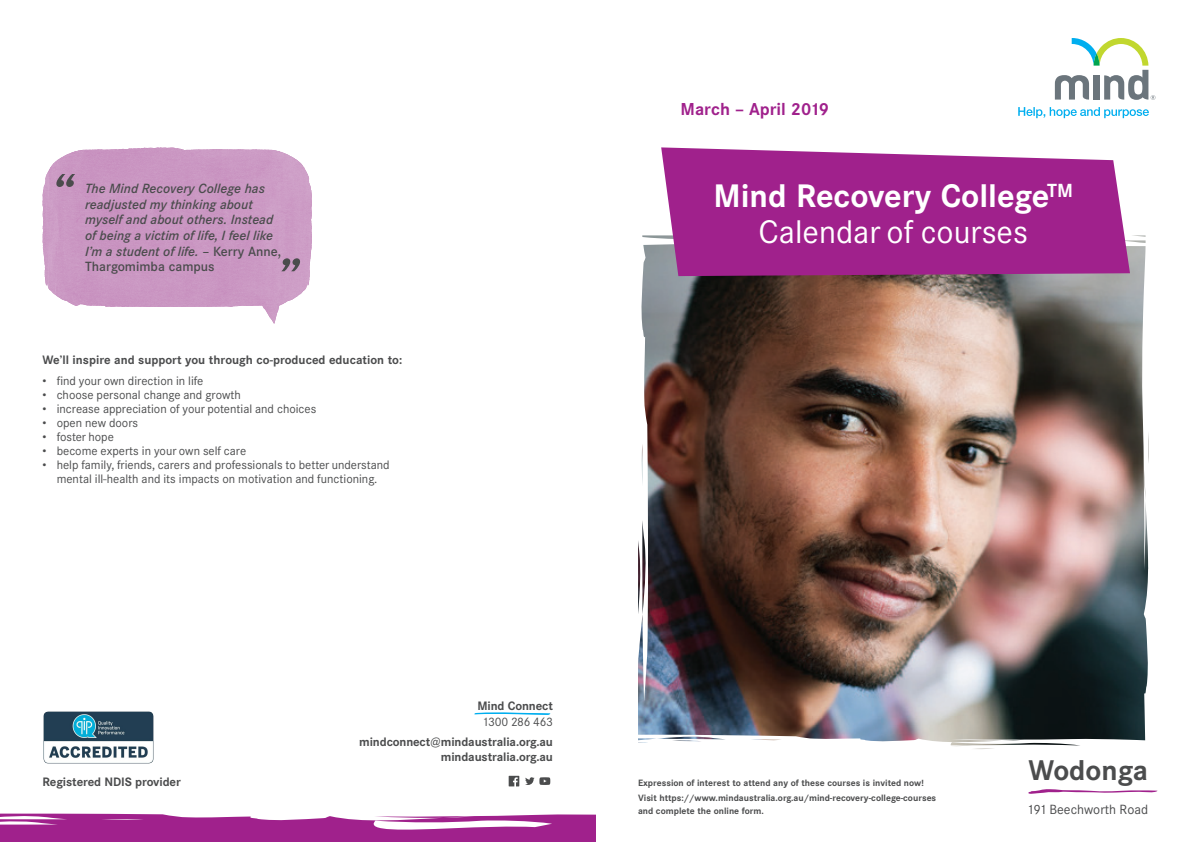
<style>
.page{position:relative;width:1191px;height:842px;background:#fff}
.page>*{position:absolute;margin:0;border:0;box-sizing:border-box;transform-origin:0 0}
.t1{font:700 32px/36px "Corporate SBQ";color:#fff;text-align:center}
.t2{font:700 28px "Corporate SBQ";color:#4b4c4d}
.t3{font:700 17px "Corporate SBQ";color:#a0218c}
.t4{font:italic 13.1px/15.6px "Corporate SBQ Med";color:#4b4c4d}
.t5{font:13.1px "Corporate SBQ";color:#4b4c4d}
.t6{font:500 13.1px "Corporate SBQ";color:#4b4c4d}
.t7{font:12px/14px "Corporate SBQ";color:#4b4c4d;text-align:center}
.t8{font:700 12px/15.7px "Corporate SBQ";letter-spacing:-.01em;color:#4b4c4d;text-align:right}
.t9{font:700 9px/15.3px "Corporate SBQ";color:#4b4c4d}
.s1{font-family:"Corporate SBQ";font-weight:500;font-style:normal}
.s2{font-weight:400}
</style>
<div class="page">
<img style="left:638px;top:235px;width:511px;height:507px">
<svg style="left:1054px;top:38px;width:101px;height:62px"></svg>
<div style="left:1093px;top:75px;width:6px;height:25px;background:#6b757c"></div>
<svg style="left:1018px;top:107px;width:131px;height:11px"></svg>
<svg style="left:661px;top:147px;width:469px;height:129px;background:#a73495"></svg>
<svg style="left:474px;top:712px;width:77px;height:3px"></svg>
<svg style="left:525px;top:777px;width:25px;height:8px"></svg>
<svg style="left:508px;top:776px;width:11px;height:10px"></svg>
<img style="left:43px;top:711px;width:111px;height:53px">
<svg style="left:0;top:813px;width:595px;height:29px"></svg>
<svg style="left:1028px;top:789px;width:129px;height:5px"></svg>
<svg style="left:42px;top:147px;width:270px;height:177px;background:#d2a6cb"></svg>
<img style="left:106px;top:147px;width:53px;height:3px">
<svg style="left:56px;top:174px;width:19px;height:13px"></svg>
<svg style="left:281px;top:258px;width:19px;height:13px"></svg>
<p class="t4" style="left:85px;top:181px;width:198px">The Mind Recovery College has readjusted my thinking about myself and about others. Instead of being a victim of life, I feel like<br>I’m a student of life. <span class="s1">– Kerry Anne,</span></p>
<p class="t6" style="left:85px;top:259px;width:131px">Thargomimba campus</p>
<p class="t8" style="left:43px;top:352px;width:361px">We’ll inspire and support you through co-produced education to:</p>
<p class="t7" style="left:43px;top:373px;width:162px">• find your own direction in life</p>
<p class="t7" style="left:43px;top:387px;width:200px">• choose personal change and growth</p>
<p class="t7" style="left:43px;top:401px;width:275px">• increase appreciation of your potential and choices</p>
<p class="t7" style="left:43px;top:415px;width:97px">• open new doors</p>
<p class="t7" style="left:43px;top:429px;width:73px">• foster hope</p>
<p class="t7" style="left:43px;top:443px;width:205px">• become experts in your own self care</p>
<p class="t7" style="left:43px;top:457px;width:349px">• help family, friends, carers and professionals to better understand mental ill-health and its impacts on motivation and functioning.</p>
<h3 class="t3" style="left:680px;top:99px;width:150px">March – April 2019</h3>
<h1 class="t1" style="left:713px;top:179px;width:361px">Mind Recovery College<sup>TM<br></sup><span class="s2">Calendar of courses</span></h1>
<p class="t8" style="left:43px;top:774px;width:140px">Registered NDIS provider</p>
<p class="t8" style="left:477px;top:698px;width:77px">Mind Connect</p>
<p class="t7" style="left:482px;top:715px;width:72px">1300 286 463</p>
<p class="t8" style="left:359px;top:734px;width:195px">mindconnect@mindaustralia.org.au mindaustralia.org.au</p>
<p class="t9" style="left:638px;top:775px;width:300px">Expression of interest to attend any of these courses is invited now!<br>Visit https://www.mindaustralia.org.au/mind-recovery-college-courses</p>
<p class="t9" style="left:638px;top:803px;width:127px">and complete the online form.</p>
<h2 class="t2" style="left:1028px;top:753px;width:121px">Wodonga</h2>
<p class="t5" style="left:1027px;top:801px;width:123px">191 Beechworth Road</p>
</div>
